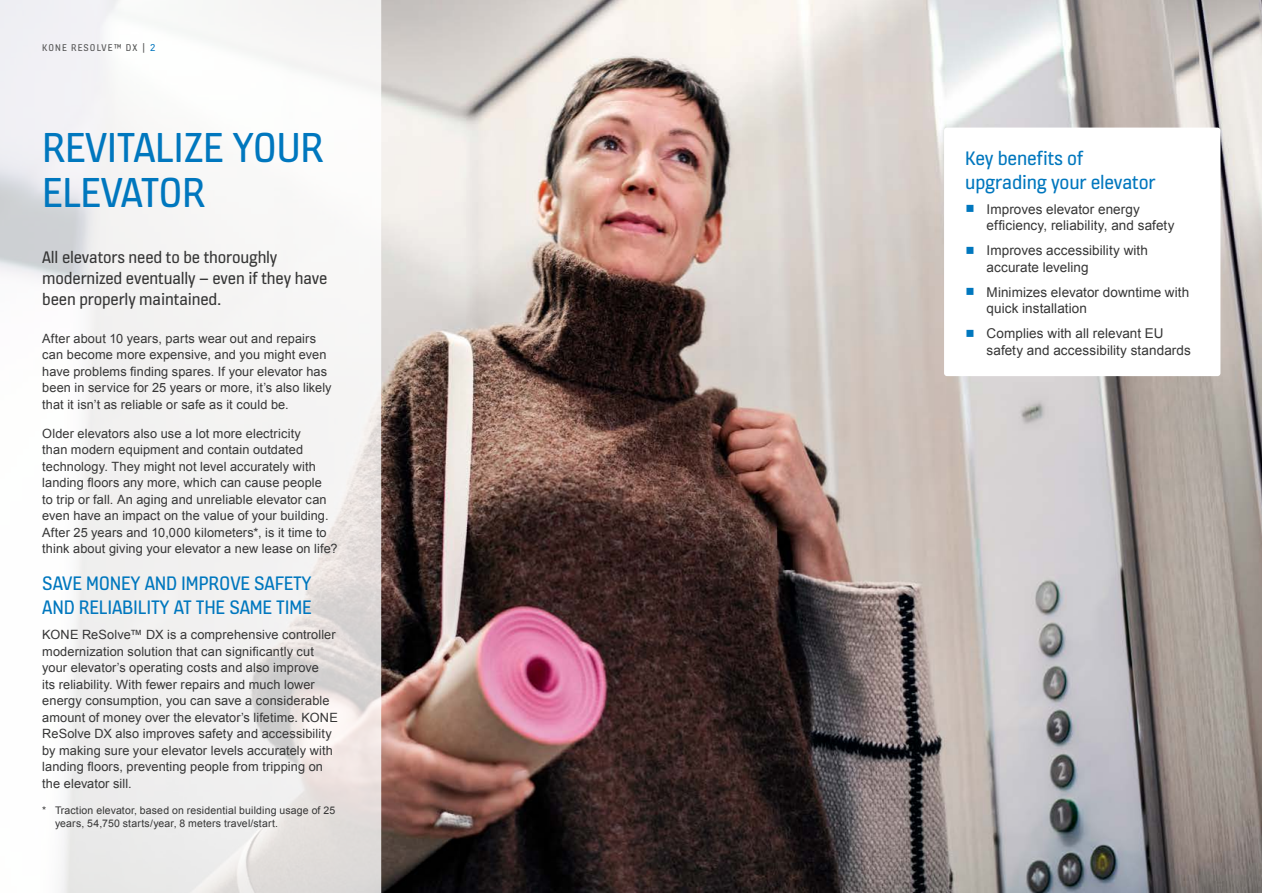
<style>
.page{position:relative;width:1263px;height:893px;background:#fff}
.page>*{position:absolute;margin:0;border:0;box-sizing:border-box;transform-origin:0 0}
.t1{font:45px/45px "KONE Information";letter-spacing:-.01em;color:#0077be}
.t2{font:21px/24px "KONE Information";letter-spacing:-.01em;color:#0077be}
.t3{font:18px/21px "KONE Information";letter-spacing:-.01em;color:#363636}
.t4{font:13.5px/16.5px "Arial";letter-spacing:.005em;color:#363636}
.t5{font:12.75px/16.5px "Arial";letter-spacing:.01em;color:#363636}
.t6{font:10.5px/13.5px "Arial";letter-spacing:.015em;color:#363636}
.t7{font:10.5px "KONE Information";letter-spacing:.1em;color:#555}
.s1{color:#0075be}
.s2{color:#0077be}
</style>
<div class="page">
<img style="left:381px;top:0;width:880px;height:893px">
<svg style="left:0;top:0;width:381px;height:893px;fill:#f3f2f2"></svg>
<div style="left:944px;top:128px;width:276px;height:248px;background:#fff;border-radius:3px"></div>
<p class="t7" style="left:42px;top:40px;width:115px">KONE RESOLVE™ DX | <span class="s1">2</span></p>
<h1 class="t1" style="left:42px;top:127px;width:283px">REVITALIZE YOUR<br>ELEVATOR</h1>
<h3 class="t3" style="left:42px;top:248px;width:287px">All elevators need to be thoroughly modernized eventually – even if they have been properly maintained.</h3>
<p class="t5" style="left:42px;top:330px;width:291px">After about 10 years, parts wear out and repairs can become more expensive, and you might even have problems finding spares. If your elevator has been in service for 25 years or more, it’s also likely that it isn’t as reliable or safe as it could be.</p>
<p class="t5" style="left:42px;top:425px;width:297px">Older elevators also use a lot more electricity<br>than modern equipment and contain outdated technology. They might not level accurately with landing floors any more, which can cause people<br>to trip or fall. An aging and unreliable elevator can even have an impact on the value of your building.<br>After 25 years and 10,000 kilometers*, is it time to think about giving your elevator a new lease on life?</p>
<h2 class="t2" style="left:42px;top:572px;width:271px">SAVE MONEY AND IMPROVE SAFETY<br>AND RELIABILITY AT THE SAME TIME</h2>
<p class="t5" style="left:42px;top:627px;width:297px">KONE ReSolve™ DX is a comprehensive controller modernization solution that can significantly cut your elevator’s operating costs and also improve<br>its reliability. With fewer repairs and much lower energy consumption, you can save a considerable amount of money over the elevator’s lifetime. KONE ReSolve DX also improves safety and accessibility by making sure your elevator levels accurately with landing floors, preventing people from tripping on the elevator sill.</p>
<p class="t6" style="left:55px;top:804px;width:282px;text-indent:-13px">* Traction elevator, based on residential building usage of 25 years, 54,750 starts/year, 8 meters travel/start.</p>
<h2 class="t2" style="left:965px;top:147px;width:192px">Key benefits of upgrading your elevator</h2>
<p class="t4" style="left:986px;top:201px;width:189px;text-indent:-21px"><span class="s2">○</span> Improves elevator energy efficiency, reliability, and safety</p>
<p class="t4" style="left:986px;top:242px;width:163px;text-indent:-21px"><span class="s2">○</span> Improves accessibility with accurate leveling</p>
<p class="t4" style="left:986px;top:284px;width:204px;text-indent:-21px"><span class="s2">○</span> Minimizes elevator downtime with quick installation</p>
<p class="t4" style="left:986px;top:325px;width:206px;text-indent:-21px"><span class="s2">○</span> Complies with all relevant EU safety and accessibility standards</p>
</div>
